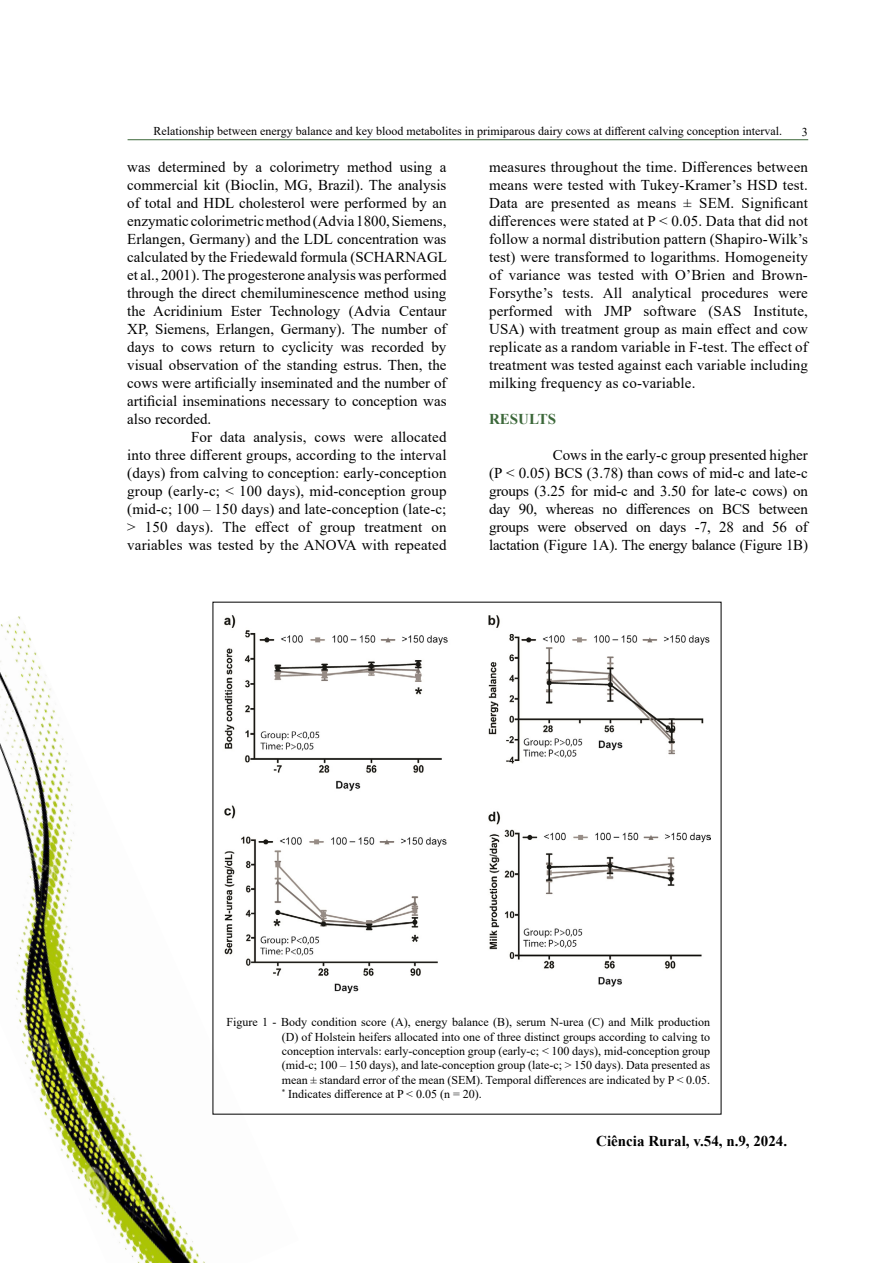
<style>
.page{position:relative;width:893px;height:1263px;background:#fff}
.page>*{position:absolute;margin:0;border:0;box-sizing:border-box;transform-origin:0 0}
.t1{font:15px/18px "Times New Roman";color:#000;text-align:justify}
.t2{font:700 15px "Times New Roman";color:#000}
.t3{font:700 15px "Times New Roman";color:#3c683a}
.t4{font:12px/14.4px "Times New Roman";color:#000;text-align:justify}
</style>
<div class="page">
<hr style="left:128px;top:139px;width:680px;height:1px;background:#3c683a">
<img style="left:0;top:615px;width:299px;height:648px">
<img style="left:215px;top:615px;width:496px;height:379px">
<p class="t4" style="left:154px;top:124px;width:630px">Relationship between energy balance and key blood metabolites in primiparous dairy cows at different calving conception interval.</p>
<p class="t4" style="left:802px;top:124px;width:7px">3</p>
<p class="t1" style="left:127px;top:157px;width:321px">was determined by a colorimetry method using a</p>
<p class="t1" style="left:127px;top:175px;width:321px">commercial kit (Bioclin, MG, Brazil). The analysis</p>
<p class="t1" style="left:127px;top:193px;width:321px">of total and HDL cholesterol were performed by an</p>
<p class="t1" style="left:127px;top:211px;width:321px">enzymatic colorimetric method (Advia 1800, Siemens,</p>
<p class="t1" style="left:127px;top:229px;width:321px">Erlangen, Germany) and the LDL concentration was</p>
<p class="t1" style="left:127px;top:247px;width:321px">calculated by the Friedewald formula (SCHARNAGL</p>
<p class="t1" style="left:127px;top:265px;width:321px">et al., 2001). The progesterone analysis was performed</p>
<p class="t1" style="left:127px;top:283px;width:321px">through the direct chemiluminescence method using</p>
<p class="t1" style="left:127px;top:301px;width:321px">the Acridinium Ester Technology (Advia Centaur</p>
<p class="t1" style="left:127px;top:319px;width:321px">XP, Siemens, Erlangen, Germany). The number of</p>
<p class="t1" style="left:127px;top:337px;width:321px">days to cows return to cyclicity was recorded by</p>
<p class="t1" style="left:127px;top:355px;width:321px">visual observation of the standing estrus. Then, the</p>
<p class="t1" style="left:127px;top:373px;width:321px">cows were artificially inseminated and the number of</p>
<p class="t1" style="left:127px;top:391px;width:321px">artificial inseminations necessary to conception was</p>
<p class="t1" style="left:127px;top:409px;width:86px">also recorded.</p>
<p class="t1" style="left:191px;top:427px;width:257px">For data analysis, cows were allocated</p>
<p class="t1" style="left:127px;top:445px;width:321px">into three different groups, according to the interval</p>
<p class="t1" style="left:127px;top:463px;width:321px">(days) from calving to conception: early-conception</p>
<p class="t1" style="left:127px;top:481px;width:321px">group (early-c; &lt; 100 days), mid-conception group</p>
<p class="t1" style="left:127px;top:499px;width:321px">(mid-c; 100 – 150 days) and late-conception (late-c;</p>
<p class="t1" style="left:127px;top:517px;width:321px">&gt; 150 days). The effect of group treatment on</p>
<p class="t1" style="left:127px;top:535px;width:321px">variables was tested by the ANOVA with repeated</p>
<p class="t1" style="left:489px;top:157px;width:320px">measures throughout the time. Differences between means were tested with Tukey-Kramer’s HSD test.<br>Data are presented as means ± SEM. Significant differences were stated at P &lt; 0.05. Data that did not follow a normal distribution pattern (Shapiro-Wilk’s test) were transformed to logarithms. Homogeneity of variance was tested with O’Brien and Brown-Forsythe’s tests. All analytical procedures were performed with JMP software (SAS Institute, USA) with treatment group as main effect and cow replicate as a random variable in F-test. The effect of treatment was tested against each variable including milking frequency as co-variable.</p>
<p class="t3" style="left:489px;top:408px;width:68px">RESULTS</p>
<p class="t1" style="left:489px;top:445px;width:320px;text-indent:64px">Cows in the early-c group presented higher (P &lt; 0.05) BCS (3.78) than cows of mid-c and late-c groups (3.25 for mid-c and 3.50 for late-c cows) on day 90, whereas no differences on BCS between groups were observed on days -7, 28 and 56 of lactation (Figure 1A). The energy balance (Figure 1B)</p>
<p class="t4" style="left:282px;top:1014px;width:430px;text-indent:-55px">Figure 1 - Body condition score (A), energy balance (B), serum N-urea (C) and Milk production (D) of Holstein heifers allocated into one of three distinct groups according to calving to conception intervals: early-conception group (early-c; &lt; 100 days), mid-conception group (mid-c; 100 – 150 days), and late-conception group (late-c; &gt; 150 days). Data presented as mean ± standard error of the mean (SEM). Temporal differences are indicated by P &lt; 0.05. <sup>*</sup> Indicates difference at P &lt; 0.05 (n = 20).</p>
<p class="t2" style="left:596px;top:1130px;width:192px">Ciência Rural, v.54, n.9, 2024.</p>
</div>
